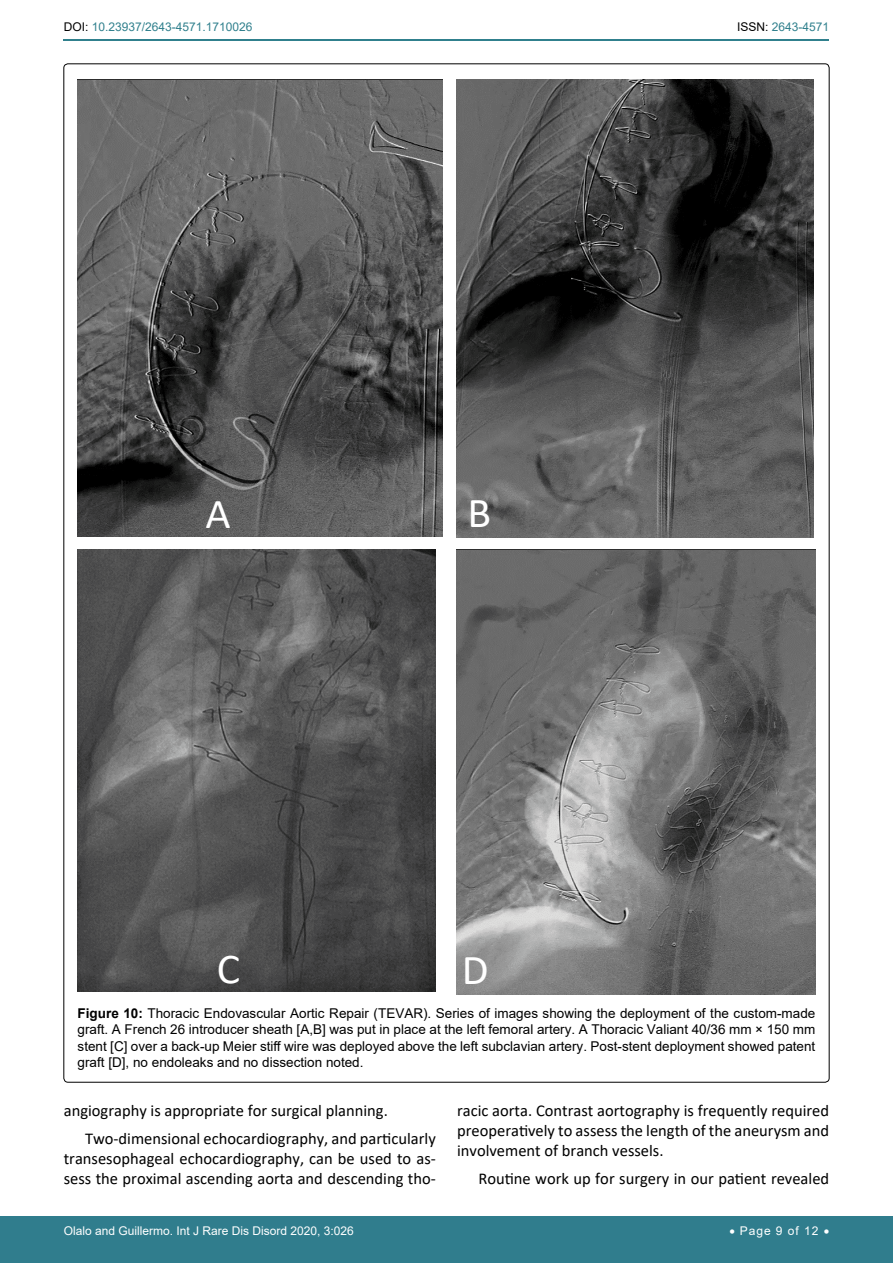
<style>
.page{position:relative;width:893px;height:1263px;background:#fff}
.page>*{position:absolute;margin:0;border:0;box-sizing:border-box;transform-origin:0 0}
.t1{font:42.75px "Calibri";color:#fff}
.t2{font:16.5px/19.8px "Calibri";color:#000}
.t3{font:13.5px/16.2px "Arial";color:#000;text-align:justify}
.t4{font:12px "Arial";color:#fff}
.t5{font:12px "Arial";color:#30808d}
.s1{color:#000}
.s2{font-weight:700}
</style>
<div class="page">
<div style="left:0;top:1217px;width:893px;height:46px;background:#307d8d"></div>
<hr style="left:64px;top:40px;width:765px;height:1px;background:#30808d">
<img style="left:78px;top:80px;width:364px;height:457px">
<img style="left:456px;top:79px;width:358px;height:458px">
<img style="left:78px;top:549px;width:358px;height:442px">
<img style="left:456px;top:550px;width:359px;height:444px">
<p class="t5" style="left:64px;top:19px;width:190px"><span class="s1">DOI:</span> 10.23937/2643-4571.1710026</p>
<p class="t5" style="left:737px;top:19px;width:94px"><span class="s1">ISSN:</span> 2643-4571</p>
<h1 class="t1" style="left:205px;top:484px;width:27px">A</h1>
<h1 class="t1" style="left:467px;top:483px;width:25px">B</h1>
<h1 class="t1" style="left:217px;top:939px;width:25px">C</h1>
<h1 class="t1" style="left:462px;top:940px;width:28px">D</h1>
<p class="t3" style="left:78px;top:1005px;width:739px"><span class="s2">Figure 10:</span> Thoracic Endovascular Aortic Repair (TEVAR). Series of images showing the deployment of the custom-made graft. A French 26 introducer sheath [A,B] was put in place at the left femoral artery. A Thoracic Valiant 40/36 mm × 150 mm stent [C] over a back-up Meier stiff wire was deployed above the left subclavian artery. Post-stent deployment showed patent graft [D], no endoleaks and no dissection noted.</p>
<p class="t2" style="left:85px;top:1096px;width:352px;line-height:28.3px;text-indent:-21px">angiography is appropriate for surgical planning.<br>Two-dimensional echocardiography, and particularly</p>
<p class="t2" style="left:64px;top:1148px;width:374px">transesophageal echocardiography, can be used to as&shy;sess the proximal ascending aorta and descending tho-</p>
<p class="t2" style="left:457px;top:1100px;width:374px;text-align:justify">racic aorta. Contrast aortography is frequently required preoperatively to assess the length of the aneurysm and involvement of branch vessels.</p>
<p class="t2" style="left:478px;top:1168px;width:352px">Routine work up for surgery in our patient revealed</p>
<p class="t4" style="left:64px;top:1223px;width:292px">Olalo and Guillermo. Int J Rare Dis Disord 2020, 3:026</p>
<p class="t4" style="left:729px;top:1223px;width:101px">• Page 9 of 12 •</p>
</div>
